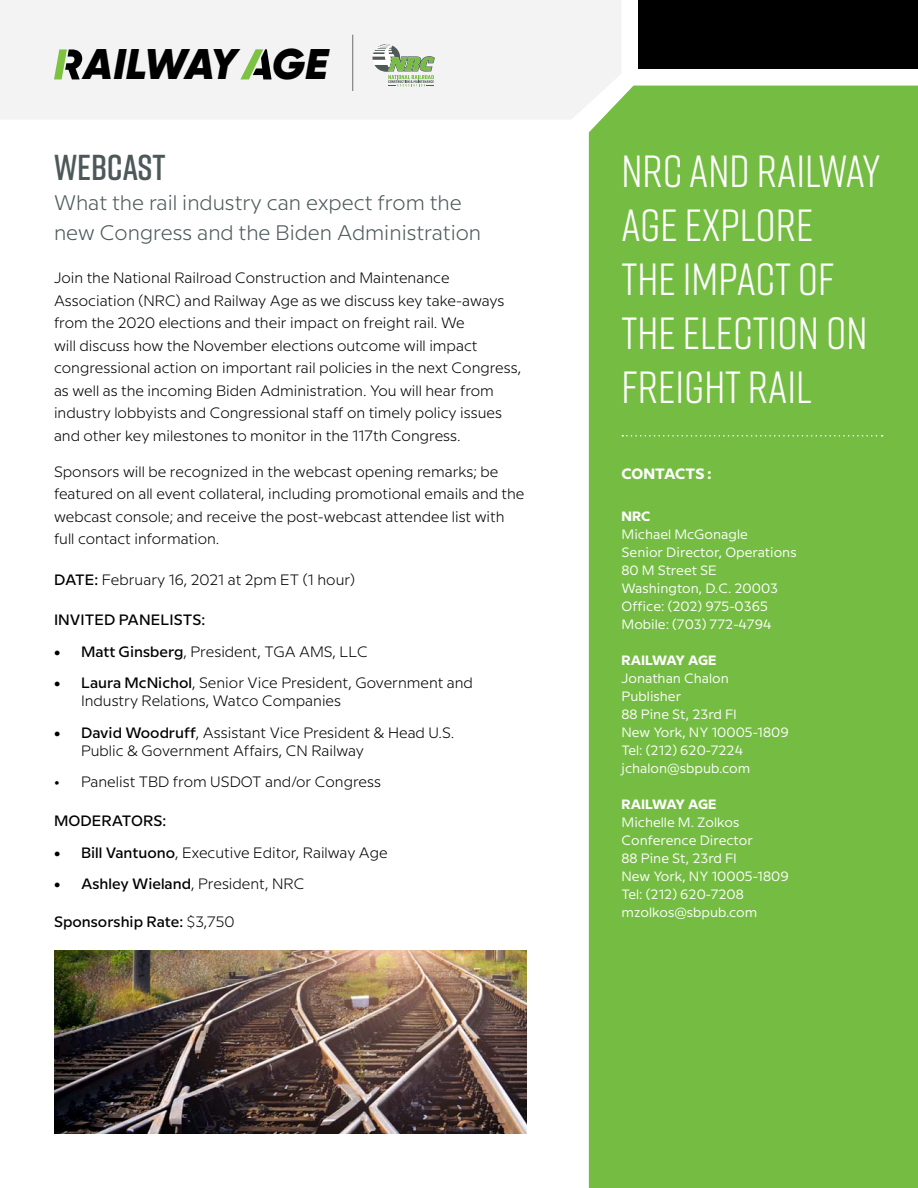
<style>
.page{position:relative;width:918px;height:1188px;background:#fff}
.page>*{position:absolute;margin:0;border:0;box-sizing:border-box;transform-origin:0 0}
.t1{font:45px/54px "Rift";color:#fff}
.t2{font:italic 900 42.75px "Gilroy";letter-spacing:-.04em;color:#000}
.t3{font:600 36px "Rift";color:#4d5959}
.t4{font:300 21px/30px "Milliard";color:#4d5959}
.t5{font:300 15px/22.5px "Milliard";color:#000}
.t6{font:500 15px "Milliard";color:#000}
.t7{font:700 15px "Milliard";color:#fff}
.t8{font:13.5px/18px "Milliard";color:#fff}
.t9{font:700 13.5px "Milliard";letter-spacing:-.005em;color:#fff}
.s1{font-weight:500}
.s2{font-weight:300}
</style>
<div class="page">
<div style="left:0;top:0;width:621px;height:119px;background:#f3f3f3"></div>
<div style="left:589px;top:86px;width:329px;height:1102px;background:#75bd42"></div>
<div style="left:638px;top:0;width:280px;height:68px;background:#000"></div>
<svg style="left:622px;top:435px;width:261px;height:2px"></svg>
<svg style="left:54px;top:49px;width:29px;height:30px"></svg>
<svg style="left:240px;top:49px;width:32px;height:30px"></svg>
<svg style="left:373px;top:44px;width:62px;height:42px"></svg>
<hr style="left:352px;top:35px;width:1px;height:56px;background:#000">
<img style="left:54px;top:950px;width:472px;height:184px">
<h2 class="t2" style="left:84px;top:37px;width:268px">AILWAY<sup>AILW</sup>G<sup>AY</sup> E<sup>GE</sup></h2>
<h3 class="t3" style="left:54px;top:142px;width:113px">WEBCAST</h3>
<h3 class="t4" style="left:54px;top:187px;width:429px">What the rail industry can expect from the new Congress and the Biden Administration</h3>
<p class="t5" style="left:54px;top:266px;width:469px">Join the National Railroad Construction and Maintenance Association (NRC) and Railway Age as we discuss key take-aways from the 2020 elections and their impact on freight rail. We<br>will discuss how the November elections outcome will impact congressional action on important rail policies in the next Congress, as well as the incoming Biden Administration. You will hear from industry lobbyists and Congressional staff on timely policy issues and other key milestones to monitor in the 117th Congress.</p>
<p class="t5" style="left:54px;top:459px;width:472px">Sponsors will be recognized in the webcast opening remarks; be featured on all event collateral, including promotional emails and the webcast console; and receive the post-webcast attendee list with full contact information.</p>
<p class="t5" style="left:54px;top:567px;width:303px"><span class="s1">Date:</span> February 16, 2021 at 2pm ET (1 hour)</p>
<p class="t6" style="left:54px;top:609px;width:153px">INVITE D Pan elists:</p>
<p class="t5" style="left:54px;top:639px;width:315px"><span class="s1">• Matt Ginsberg</span>, President, TGA AMS, LLC</p>
<p class="t5" style="left:81px;top:673px;width:393px;line-height:18px;text-indent:-27px"><span class="s1">• Laura McNichol</span>, Senior Vice President, Government and<br>Industry Relations, Watco Companies</p>
<p class="t5" style="left:81px;top:723px;width:375px;line-height:18px;text-indent:-27px"><span class="s1">• David Woodruff</span>, Assistant Vice President &amp; Head U.S.<br>Public &amp; Government Affairs, CN Railway</p>
<p class="t5" style="left:54px;top:770px;width:329px">• Panelist TBD from USDOT and/or Congress</p>
<p class="t6" style="left:54px;top:810px;width:114px">Moderators:</p>
<p class="t5" style="left:54px;top:840px;width:335px"><span class="s1">• Bill Vantuono</span>, Executive Editor, Railway Age</p>
<p class="t6" style="left:54px;top:873px;width:252px">• Ashley Wieland<span class="s2">, President, NRC</span></p>
<p class="t6" style="left:54px;top:911px;width:182px">Sponsorship Rate: <span class="s2">$3,750</span></p>
<h1 class="t1" style="left:622px;top:143px;width:261px">NRC AND RAILWAY<br>AGE EXPLORE<br>THE IMPACT OF<br>THE ELECTION ON<br>FREIGHT RAIL</h1>
<p class="t7" style="left:622px;top:462px;width:91px">CONTACTS :</p>
<p class="t9" style="left:622px;top:506px;width:30px">NRC</p>
<p class="t8" style="left:622px;top:524px;width:177px">Michael McGonagle<br>Senior Director, Operations<br>80 M Street SE<br>Washington, D.C. 20003<br>Office: (202) 975-0365<br>Mobile: (703) 772-4794</p>
<p class="t9" style="left:622px;top:650px;width:97px">RAILWAY AGE</p>
<p class="t8" style="left:622px;top:668px;width:169px">Jonathan Chalon<br>Publisher<br>88 Pine St, 23rd Fl<br>New York, NY 10005-1809<br>Tel: (212) 620-7224 jchalon@sbpub.com</p>
<p class="t9" style="left:622px;top:794px;width:97px">RAILWAY AGE</p>
<p class="t8" style="left:622px;top:812px;width:169px">Michelle M. Zolkos<br>Conference Director<br>88 Pine St, 23rd Fl<br>New York, NY 10005-1809<br>Tel: (212) 620-7208 mzolkos@sbpub.com</p>
</div>
